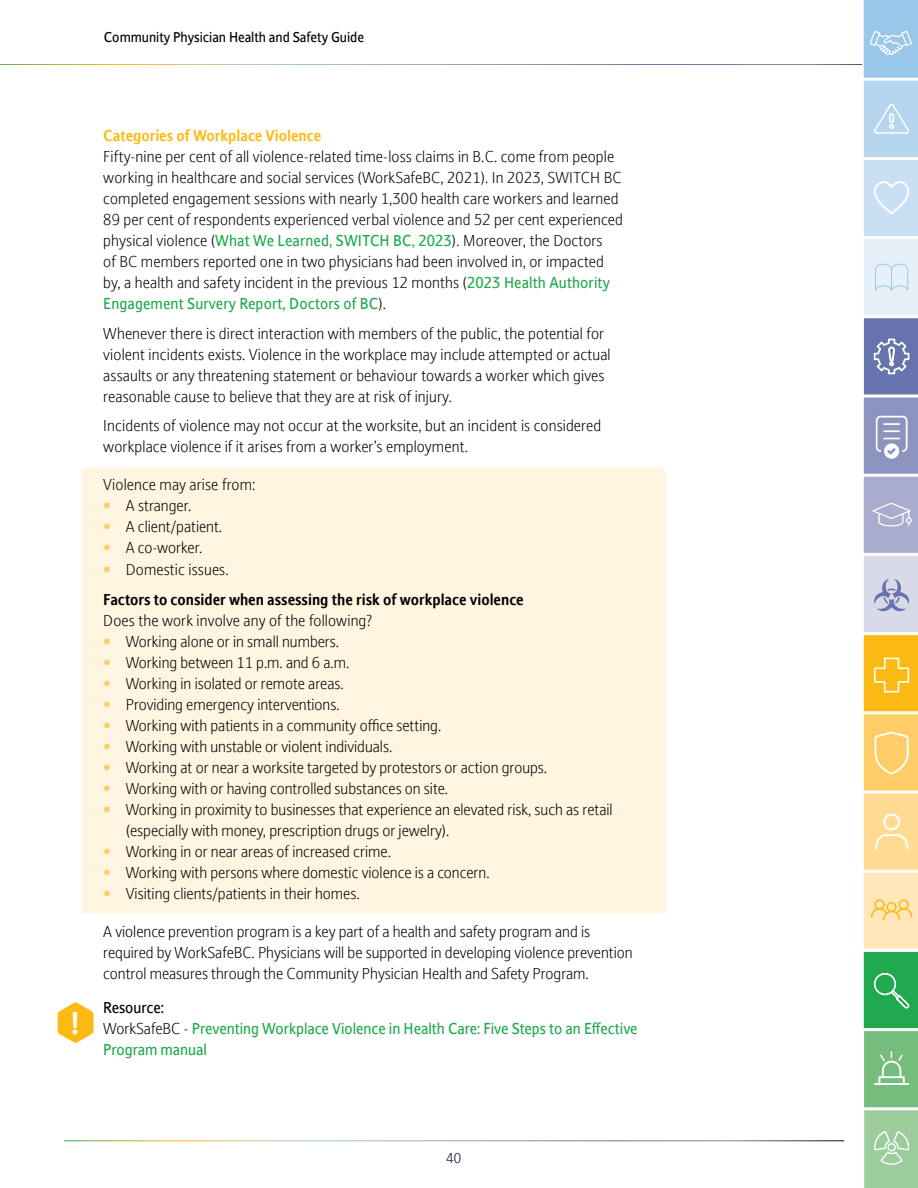
<style>
.page{position:relative;width:918px;height:1188px;background:#fff}
.page>*{position:absolute;margin:0;border:0;box-sizing:border-box;transform-origin:0 0}
.t1{font:700 29.25px "Stroudley";color:#fff}
.t2{font:300 15px/21px "Stroudley";color:#000}
.t3{font:15px/21px "Stroudley";color:#20aa4d}
.t4{font:700 15px/30.2px "Stroudley";color:#000}
.t5{font:700 15px "Stroudley";color:#fdba12}
.t6{font:13.5px "Stroudley";color:#000}
.t7{font:300 13.5px "Stroudley";color:#000426}
.s1{font-weight:400;color:#20aa4d}
.s2{font-weight:700;color:#ffcd67}
.s3{color:#ffcd67}
.s4{font-weight:300}
.s5{color:#000}
.s6{font-weight:300;color:#000}
</style>
<div class="page">
<div style="left:82px;top:467px;width:584px;height:446px;background:#fff5e1;border-radius:4px"></div>
<svg style="left:862px;top:0;width:56px;height:1188px"></svg>
<svg style="left:58px;top:1002px;width:36px;height:41px"></svg>
<p class="t6" style="left:104px;top:28px;width:262px">Community Physician Health and Safety Guide</p>
<h1 class="t1" style="left:71px;top:1002px;width:10px">!</h1>
<p class="t5" style="left:103px;top:125px;width:219px">Categories of Workplace Violence</p>
<p class="t2" style="left:103px;top:146px;width:521px">Fifty-nine per cent of all violence-related time-loss claims in B.C. come from people working in healthcare and social services (WorkSafeBC, 2021). In 2023, SWITCH BC completed engagement sessions with nearly 1,300 health care workers and learned 89 per cent of respondents experienced verbal violence and 52 per cent experienced physical violence (<span class="s1">What We Learned, SWITCH BC, 2023</span>). Moreover, the Doctors<br>of BC members reported one in two physicians had been involved in, or impacted by, a health and safety incident in the previous 12 months (<span class="s1">2023 Health Authority Engagement Survery Report, Doctors of BC</span>).</p>
<p class="t2" style="left:103px;top:322px;width:509px">Whenever there is direct interaction with members of the public, the potential for violent incidents exists. Violence in the workplace may include attempted or actual assaults or any threatening statement or behaviour towards a worker which gives reasonable cause to believe that they are at risk of injury.</p>
<p class="t2" style="left:103px;top:415px;width:500px">Incidents of violence may not occur at the worksite, but an incident is considered workplace violence if it arises from a worker’s employment.</p>
<p class="t2" style="left:103px;top:474px;width:154px">Violence may arise from:</p>
<p class="t2" style="left:103px;top:495px;width:90px"><span class="s2">•</span> A stranger.</p>
<p class="t2" style="left:103px;top:516px;width:120px"><span class="s2">•</span> A client/patient.</p>
<p class="t2" style="left:103px;top:537px;width:101px"><span class="s2">•</span> A co-worker.</p>
<p class="t4" style="left:103px;top:554px;width:422px"><span class="s3">•</span> <span class="s4">Domestic issues.<br></span>Factors to consider when assessing the risk of workplace violence</p>
<p class="t2" style="left:103px;top:609px;width:270px">Does the work involve any of the following?</p>
<p class="t2" style="left:103px;top:630px;width:237px"><span class="s2">•</span> Working alone or in small numbers.</p>
<p class="t2" style="left:103px;top:651px;width:247px"><span class="s2">•</span> Working between 11 p.m. and 6 a.m.</p>
<p class="t2" style="left:103px;top:672px;width:242px"><span class="s2">•</span> Working in isolated or remote areas.</p>
<p class="t2" style="left:103px;top:693px;width:238px"><span class="s2">•</span> Providing emergency interventions.</p>
<p class="t2" style="left:103px;top:714px;width:339px"><span class="s2">•</span> Working with patients in a community office setting.</p>
<p class="t2" style="left:103px;top:735px;width:290px"><span class="s2">•</span> Working with unstable or violent individuals.</p>
<p class="t2" style="left:103px;top:756px;width:445px"><span class="s2">•</span> Working at or near a worksite targeted by protestors or action groups.</p>
<p class="t2" style="left:103px;top:777px;width:346px"><span class="s2">•</span> Working with or having controlled substances on site.</p>
<p class="t2" style="left:126px;top:798px;width:488px;text-indent:-22px"><span class="s2">•</span> Working in proximity to businesses that experience an elevated risk, such as retail (especially with money, prescription drugs or jewelry).</p>
<p class="t2" style="left:103px;top:840px;width:289px"><span class="s2">•</span> Working in or near areas of increased crime.</p>
<p class="t2" style="left:103px;top:861px;width:388px"><span class="s2">•</span> Working with persons where domestic violence is a concern.</p>
<p class="t2" style="left:103px;top:882px;width:258px"><span class="s2">•</span> Visiting clients/patients in their homes.</p>
<p class="t2" style="left:103px;top:920px;width:531px">A violence prevention program is a key part of a health and safety program and is required by WorkSafeBC. Physicians will be supported in developing violence prevention control measures through the Community Physician Health and Safety Program.</p>
<p class="t3" style="left:103px;top:996px;width:536px"><span class="s5">Resource:<br></span><span class="s6">WorkSafeBC -</span> Preventing Workplace Violence in Health Care: Five Steps to an Effective<br>Program manual</p>
<p class="t7" style="left:446px;top:1149px;width:16px">40</p>
</div>
